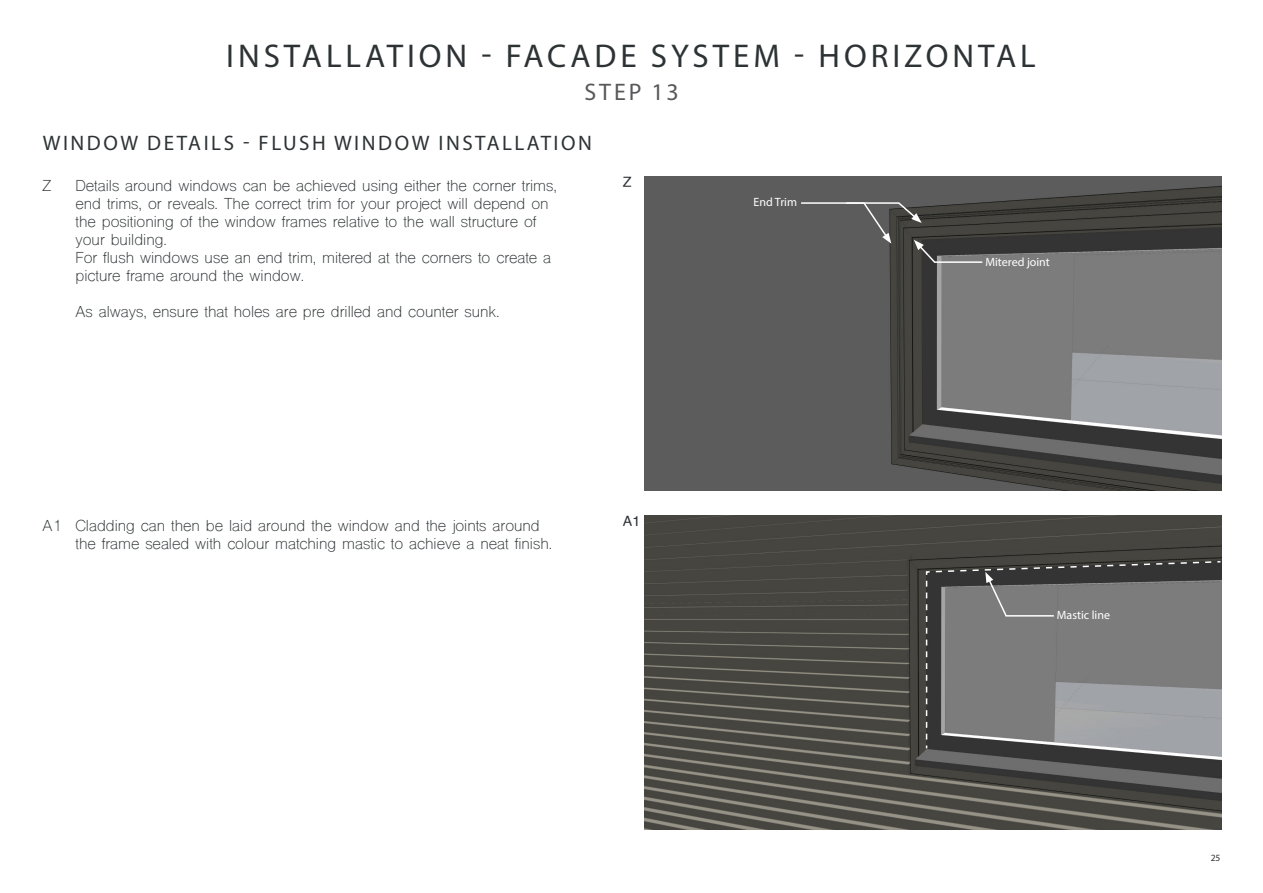
<style>
.page{position:relative;width:1263px;height:893px;background:#fff}
.page>*{position:absolute;margin:0;border:0;box-sizing:border-box;transform-origin:0 0}
.Body_Heading{font:33px "Myriad Pro";letter-spacing:.12em;color:#2d3234}
.Body_Subheading{font:24px "Myriad Pro";letter-spacing:.12em;color:#57585a}
.Body_Subheading_Steps{font:21px "Myriad Pro";letter-spacing:.12em;color:#2d3234}
.Body{font:15px/18px "Shree Dev 0714";color:#2d3234}
.t1{font:14.25px "Helvetica";color:#2d3234}
.Diagram_Annotations{font:12px "Myriad Pro";color:#fff}
.t2{font:9.6px "Myriad Pro";color:#2d3234}
</style>
<div class="page">
<img style="left:645px;top:176px;width:576px;height:314px">
<img style="left:645px;top:516px;width:576px;height:313px">
<svg style="left:800px;top:202px;width:184px;height:62px;background:#565554"></svg>
<svg style="left:925px;top:560px;width:297px;height:190px;background:#787979"></svg>
<p class="Body_Heading" style="left:226px;top:36px;width:811px">INSTALLATION - FACADE SYSTEM - HORIZONTAL</p>
<p class="Body_Subheading" style="left:584px;top:77px;width:96px">STEP 13</p>
<p class="Body_Subheading_Steps" style="left:43px;top:130px;width:551px">WINDOW DETAILS - FLUSH WINDOW INSTALLATION</p>
<p class="Body" style="left:43px;top:179px;width:10px">Z</p>
<p class="t1" style="left:623px;top:171px;width:10px">Z</p>
<p class="Body" style="left:76px;top:179px;width:483px">Details around windows can be achieved using either the corner trims, end trims, or reveals. The correct trim for your project will depend on the positioning of the window frames relative to the wall structure of your building.</p>
<p class="Body" style="left:76px;top:251px;width:477px">For flush windows use an end trim, mitered at the corners to create a picture frame around the window.</p>
<p class="Body" style="left:76px;top:305px;width:426px">As always, ensure that holes are pre drilled and counter sunk.</p>
<p class="Diagram_Annotations" style="left:753px;top:194px;width:45px">End Trim</p>
<p class="Body" style="left:43px;top:518px;width:20px">A1</p>
<p class="Body" style="left:76px;top:518px;width:478px">Cladding can then be laid around the window and the joints around the frame sealed with colour matching mastic to achieve a neat finish.</p>
<p class="t1" style="left:623px;top:510px;width:19px">A1</p>
<p class="Diagram_Annotations" style="left:985px;top:255px;width:66px">Mitered joint</p>
<p class="Diagram_Annotations" style="left:1057px;top:608px;width:55px">Mastic line</p>
<p class="t2" style="left:1211px;top:852px;width:11px">25</p>
</div>
